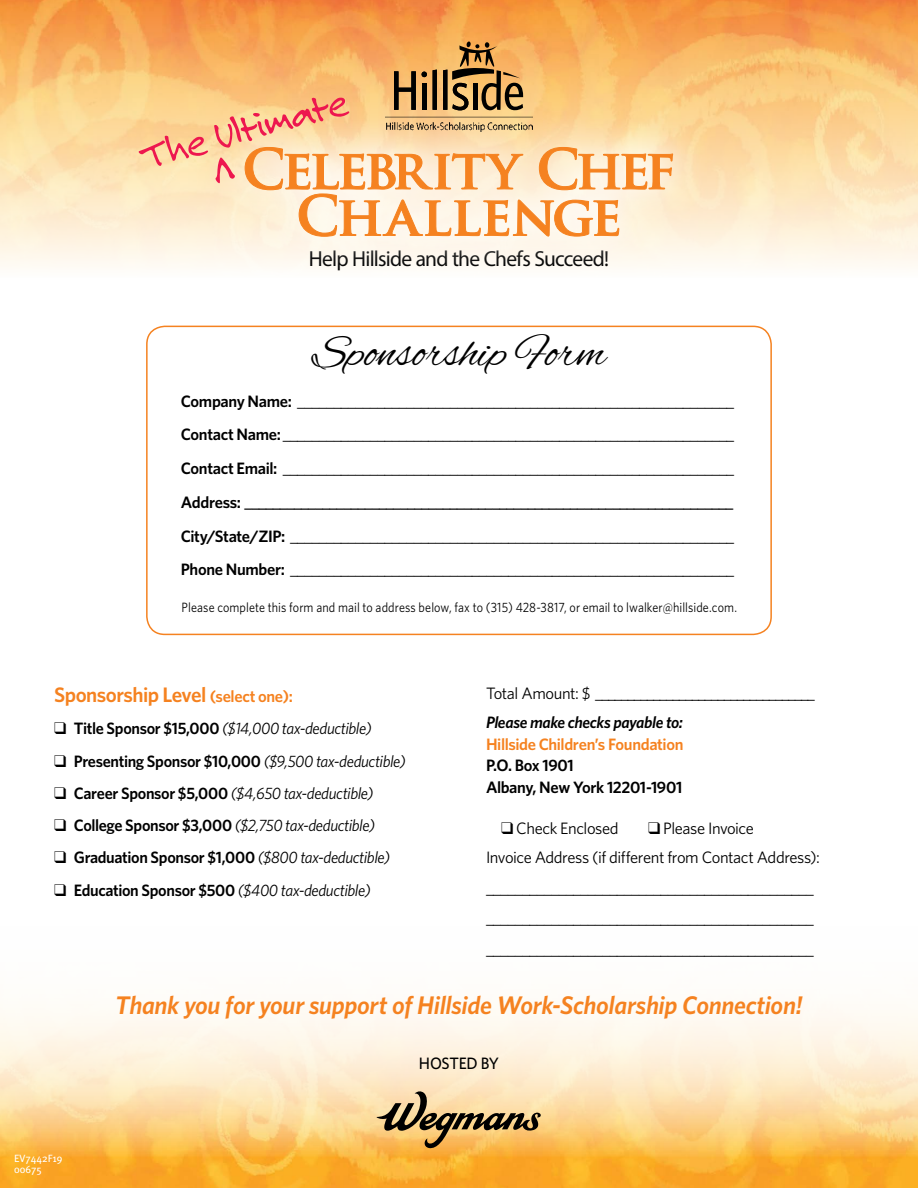
<style>
.page{position:relative;width:918px;height:1188px;background:#fff}
.page>*{position:absolute;margin:0;border:0;box-sizing:border-box;transform-origin:0 0}
.t1{font:700 54px/46.5px "Trajan Pro";letter-spacing:-.055em;color:#f58220;text-align:center}
.t2{font:46.5px "Alex Brush";color:#000}
.t3{font:42.3px "Felt Tip Roman";color:#ed174f}
.t4{font:italic 600 25.5px "Whitney";letter-spacing:-.01em;color:#f58220}
.t5{font:21.9px "Myriad Pro";letter-spacing:-.035em;color:#000}
.t6{font:600 21px "Whitney";letter-spacing:-.025em;color:#f58220}
.t7{font:16.5px/33.8px "Whitney";letter-spacing:-.025em;color:#000;text-align:justify}
.t8{font:600 16.5px/21.8px "Whitney";letter-spacing:-.02em;color:#000}
.t9{font:italic 16.5px "Whitney";letter-spacing:-.03em;color:#000}
.t10{font:600 16.5px "Whitney";letter-spacing:-.025em;color:#f58220}
.t11{font:italic 600 16.5px "Whitney";letter-spacing:-.02em;color:#000}
.t12{font:500 16.5px "Whitney";letter-spacing:-.02em;color:#000}
.t13{font:13.5px "Whitney";letter-spacing:.005em;color:#000;scale:.9 1}
.t14{font:10.5px/10.5px "Meta Plus";color:#fff}
.s1{font-weight:600}
.s2{font-size:16.5px}
.s3{font-weight:600;font-style:normal}
.s4{font-weight:400;font-style:italic}
</style>
<div class="page">
<img style="left:0;top:1157px;width:918px;height:31px">
<svg style="left:0;top:1008px;width:918px;height:149px"></svg>
<div style="left:146px;top:326px;width:626px;height:309px;border:2px solid #f58220;border-radius:18px"></div>
<img style="left:0;top:0;width:918px;height:267px">
<svg style="left:394px;top:71px;width:22px;height:39px"></svg>
<svg style="left:422px;top:72px;width:5px;height:5px"></svg>
<hr style="left:422px;top:83px;width:4px;height:27px;background:#000">
<svg style="left:433px;top:70px;width:4px;height:40px"></svg>
<svg style="left:443px;top:41px;width:80px;height:69px;background:#aa8149"></svg>
<svg style="left:209px;top:110px;width:500px;height:157px;background:#fae4c1"></svg>
<svg style="left:245px;top:140px;width:428px;height:97px;background:#fce5c7"></svg>
<svg style="left:216px;top:157px;width:19px;height:26px"></svg>
<svg style="left:376px;top:1091px;width:166px;height:58px;background:#c6a56e"></svg>
<h3 class="t3" style="left:134px;top:132px;width:215px;rotate:-16deg">The Ultimate</h3>
<h1 class="t1" style="left:242px;top:147px;width:435px">CELEBRITY CHEF<br>CHALLENGE</h1>
<h3 class="t5" style="left:309px;top:245px;width:302px">Help Hillside and the Chefs Succeed!</h3>
<h2 class="t2" style="left:312px;top:327px;width:295px">Sponsorship Form</h2>
<p class="t7" style="left:181px;top:384px;width:555px"><span class="s1">Company Name:</span> ____________________________________________________________ <span class="s1">Contact Name:</span>______________________________________________________________ <span class="s1">Contact Email:</span> ______________________________________________________________ <span class="s1">Address: _____________________________________________________________________ City/State/ZIP:</span> _____________________________________________________________ <span class="s1">Phone Number:</span> _____________________________________________________________</p>
<p class="t13" style="left:182px;top:599px;width:619px">Please complete this form and mail to address below, fax to (315) 428-3817, or email to lwalker@hillside.com.</p>
<p class="t6" style="left:54px;top:682px;width:240px">Sponsorship Level <span class="s2">(select one):</span></p>
<p class="t9" style="left:54px;top:719px;width:319px">❑ <span class="s3">Title Sponsor $15,000</span> ($14,000 tax-deductible)</p>
<p class="t8" style="left:54px;top:750px;width:353px">❑ Presenting Sponsor $10,000 <span class="s4">($9,500 tax-deductible)</span></p>
<p class="t9" style="left:54px;top:784px;width:321px">❑ <span class="s3">Career Sponsor $5,000</span> ($4,650 tax-deductible)</p>
<p class="t9" style="left:54px;top:816px;width:322px">❑ <span class="s3">College Sponsor $3,000</span> ($2,750 tax-deductible)</p>
<p class="t8" style="left:54px;top:846px;width:337px">❑ Graduation Sponsor $1,000 <span class="s4">($800 tax-deductible)</span></p>
<p class="t8" style="left:54px;top:879px;width:318px">❑ Education Sponsor $500 <span class="s4">($400 tax-deductible)</span></p>
<p class="t7" style="left:486px;top:676px;width:330px">Total Amount: $ __________________________________</p>
<p class="t11" style="left:486px;top:712px;width:199px">Please make checks payable to:</p>
<p class="t10" style="left:486px;top:734px;width:199px">Hillside Children’s Foundation</p>
<p class="t8" style="left:486px;top:754px;width:198px">P.O. Box 1901<br>Albany, New York 12201-1901</p>
<p class="t7" style="left:501px;top:811px;width:119px">❑ Check Enclosed</p>
<p class="t7" style="left:486px;top:813px;width:335px;line-height:29.2px;text-indent:162px">❑ Please Invoice<br>Invoice Address (if different from Contact Address):</p>
<p class="t7" style="left:486px;top:872px;width:329px;line-height:30.8px">_____________________________________________ _____________________________________________ _____________________________________________</p>
<h3 class="t4" style="left:115px;top:990px;width:689px">Thank you for your support of Hillside Work-Scholarship Connection!</h3>
<p class="t14" style="left:14px;top:1153px;width:50px">EV7442F19<br>00675</p>
<p class="t12" style="left:419px;top:1053px;width:82px">HOSTED BY</p>
</div>
